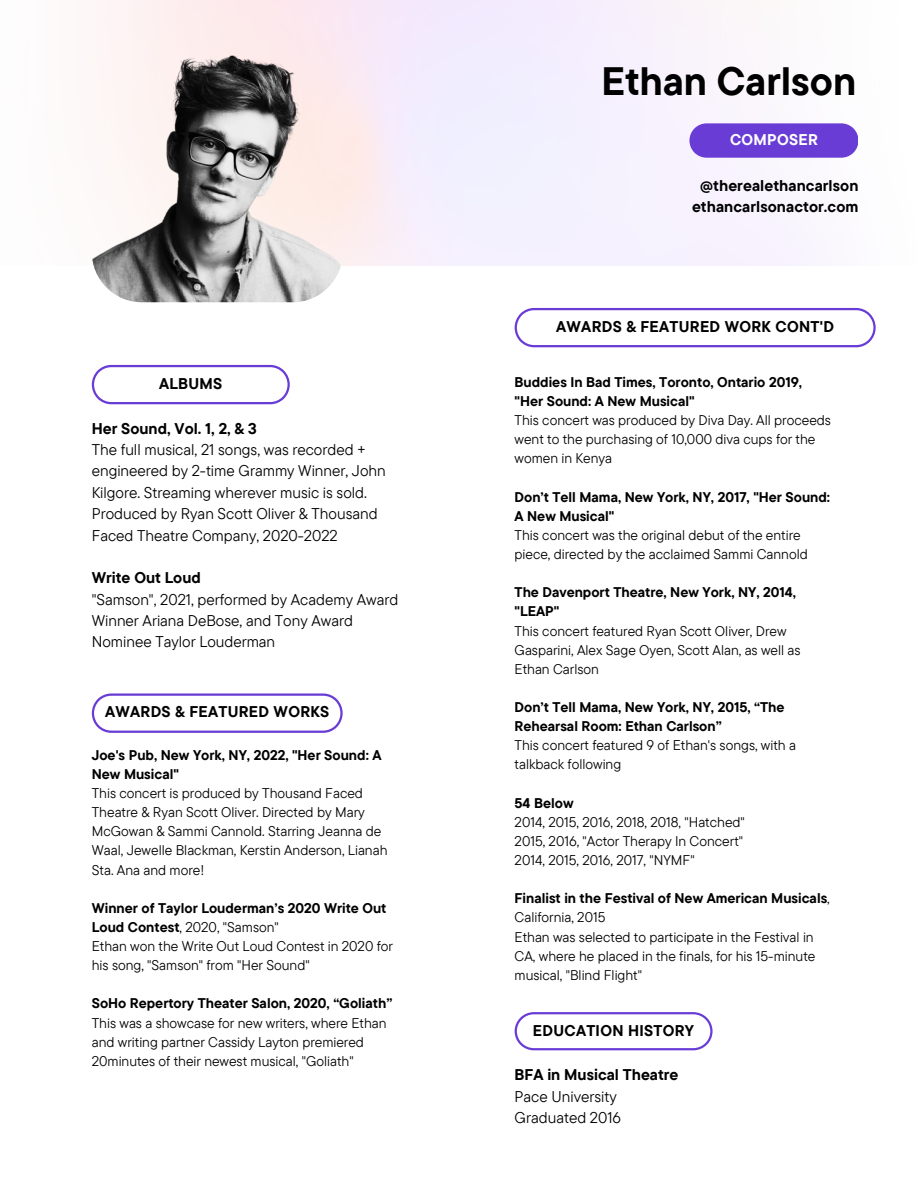
<style>
.page{position:relative;width:918px;height:1188px;background:#fff}
.page>*{position:absolute;margin:0;border:0;box-sizing:border-box;transform-origin:0 0}
.t1{font:700 39.45px "TT Commons Pro";color:#000}
.t2{font:15.45px/21.3px "TT Commons Pro";color:#000}
.t3{font:700 15.45px/21.3px "TT Commons Pro";letter-spacing:.005em;color:#000;text-align:center}
.t4{font:700 15.45px "TT Commons Pro";letter-spacing:.02em;color:#fff}
.t5{font:13.95px/19.2px "TT Commons Pro";color:#000}
.t6{font:700 13.95px/19.2px "TT Commons Pro";color:#000}
.s1{font-weight:700}
</style>
<div class="page">
<img style="left:92px;top:51px;width:251px;height:251px;border-radius:50px">
<svg style="left:689px;top:123px;width:169px;height:35px;background:#7247d8"></svg>
<svg style="left:92px;top:693px;width:251px;height:40px"></svg>
<div style="left:515px;top:1012px;width:197px;height:39px;background:#cbbbf0;border-radius:19px"></div>
<svg style="left:515px;top:1012px;width:198px;height:38px;background:#ece7fa"></svg>
<svg style="left:515px;top:308px;width:361px;height:39px"></svg>
<svg style="left:92px;top:365px;width:198px;height:39px"></svg>
<p class="t3" style="left:159px;top:372px;width:65px">ALBUMS</p>
<p class="t3" style="left:92px;top:417px;width:166px">Her Sound, Vol. 1, 2, &amp; 3</p>
<p class="t2" style="left:92px;top:439px;width:296px">The full musical, 21 songs, was recorded + engineered by 2-time Grammy Winner, John Kilgore. Streaming wherever music is sold.<br>Produced by Ryan Scott Oliver &amp; Thousand Faced Theatre Company, 2020-2022</p>
<p class="t3" style="left:92px;top:567px;width:111px">Write Out Loud</p>
<p class="t2" style="left:92px;top:588px;width:308px">"Samson", 2021, performed by Academy Award<br>Winner Ariana DeBose, and Tony Award<br>Nominee Taylor Louderman</p>
<p class="t3" style="left:105px;top:701px;width:226px">AWARDS &amp; FEATURED WORKS</p>
<p class="t6" style="left:92px;top:745px;width:291px">Joe's Pub, New York, NY, 2022, "Her Sound: A<br>New Musical"</p>
<p class="t5" style="left:92px;top:783px;width:297px">This concert is produced by Thousand Faced Theatre &amp; Ryan Scott Oliver. Directed by Mary McGowan &amp; Sammi Cannold. Starring Jeanna de Waal, Jewelle Blackman, Kerstin Anderson, Lianah Sta. Ana and more!</p>
<p class="t5" style="left:92px;top:898px;width:303px"><span class="s1">Winner of Taylor Louderman’s 2020 Write Out Loud Contest</span>, 2020, "Samson"<br>Ethan won the Write Out Loud Contest in 2020 for his song, "Samson" from "Her Sound"</p>
<p class="t6" style="left:92px;top:994px;width:302px">SoHo Repertory Theater Salon, 2020, “Goliath”</p>
<p class="t5" style="left:92px;top:1013px;width:296px">This was a showcase for new writers, where Ethan and writing partner Cassidy Layton premiered<br>20minutes of their newest musical, "Goliath"</p>
<h1 class="t1" style="left:601px;top:56px;width:256px">Ethan Carlson</h1>
<p class="t4" style="left:730px;top:129px;width:89px">COMPOSER</p>
<p class="t3" style="left:692px;top:175px;width:168px">@therealethancarlson ethancarlsonactor.com</p>
<p class="t3" style="left:556px;top:315px;width:279px">AWARDS &amp; FEATURED WORK CONT'D</p>
<p class="t6" style="left:515px;top:372px;width:289px">Buddies In Bad Times, Toronto, Ontario 2019, "Her Sound: A New Musical"</p>
<p class="t5" style="left:515px;top:410px;width:318px">This concert was produced by Diva Day. All proceeds went to the purchasing of 10,000 diva cups for the women in Kenya</p>
<p class="t6" style="left:515px;top:487px;width:317px">Don’t Tell Mama, New York, NY, 2017, "Her Sound:<br>A New Musical"</p>
<p class="t5" style="left:515px;top:525px;width:295px">This concert was the original debut of the entire piece, directed by the acclaimed Sammi Cannold</p>
<p class="t6" style="left:515px;top:582px;width:283px">The Davenport Theatre, New York, NY, 2014, "LEAP"</p>
<p class="t5" style="left:515px;top:621px;width:288px">This concert featured Ryan Scott Oliver, Drew<br>Gasparini, Alex Sage Oyen, Scott Alan, as well as<br>Ethan Carlson</p>
<p class="t6" style="left:515px;top:697px;width:271px">Don’t Tell Mama, New York, NY, 2015, “The<br>Rehearsal Room: Ethan Carlson”</p>
<p class="t5" style="left:515px;top:735px;width:283px">This concert featured 9 of Ethan's songs, with a talkback following</p>
<p class="t6" style="left:515px;top:793px;width:61px">54 Below</p>
<p class="t5" style="left:515px;top:812px;width:232px">2014, 2015, 2016, 2018, 2018, "Hatched"<br>2015, 2016, "Actor Therapy In Concert"<br>2014, 2015, 2016, 2017, "NYMF"</p>
<p class="t5" style="left:515px;top:888px;width:317px"><span class="s1">Finalist in the Festival of New American Musicals</span>, California, 2015<br>Ethan was selected to participate in the Festival in CA, where he placed in the finals, for his 15-minute musical, "Blind Flight"</p>
<p class="t3" style="left:533px;top:1019px;width:163px">EDUCATION HISTORY</p>
<p class="t3" style="left:515px;top:1064px;width:165px">BFA in Musical Theatre</p>
<p class="t2" style="left:515px;top:1085px;width:108px">Pace University<br>Graduated 2016</p>
</div>
